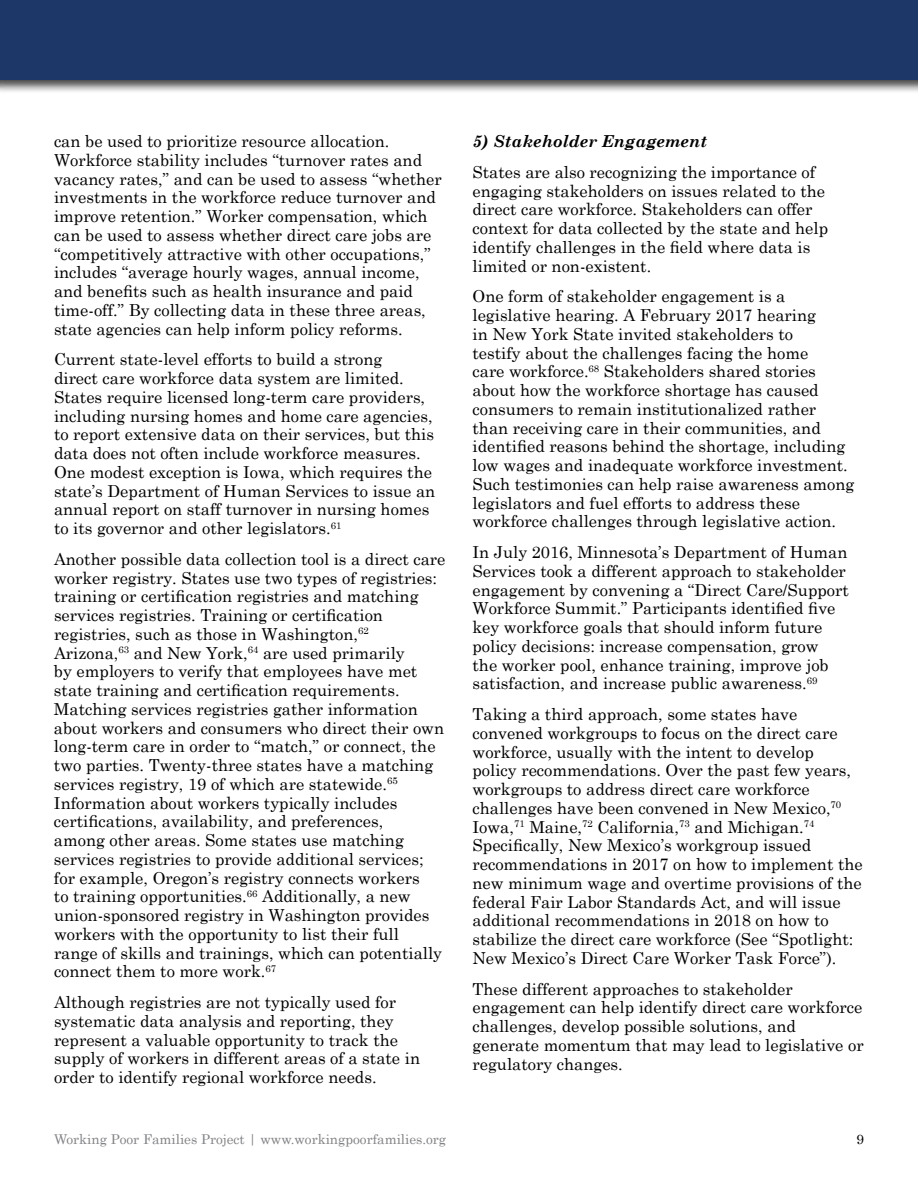
<style>
.page{position:relative;width:918px;height:1188px;background:#fff}
.page>*{position:absolute;margin:0;border:0;box-sizing:border-box;transform-origin:0 0}
.t1{font:16.5px/18.8px "Century Schoolbook";color:#000}
.t2{font:italic 700 16.5px "Century Schoolbook";color:#000}
.t3{font:13.5px "Century";color:#808285}
.t4{font:13.5px "Century";color:#000}
</style>
<div class="page">
<div style="left:0;top:0;width:918px;height:94px;background:#000;opacity:.75"></div>
<div style="left:0;top:0;width:918px;height:80px;background:#1d3768"></div>
<p class="t1" style="left:54px;top:131px;width:389px">can be used to prioritize resource allocation.<br>Workforce stability includes “turnover rates and vacancy rates,” and can be used to assess “whether investments in the workforce reduce turnover and improve retention.” Worker compensation, which can be used to assess whether direct care jobs are “competitively attractive with other occupations,” includes “average hourly wages, annual income, and benefits such as health insurance and paid time-off.” By collecting data in these three areas, state agencies can help inform policy reforms.</p>
<p class="t1" style="left:54px;top:350px;width:383px">Current state-level efforts to build a strong<br>direct care workforce data system are limited.<br>States require licensed long-term care providers, including nursing homes and home care agencies, to report extensive data on their services, but this data does not often include workforce measures.<br>One modest exception is Iowa, which requires the state’s Department of Human Services to issue an annual report on staff turnover in nursing homes to its governor and other legislators.<sup>61</sup></p>
<p class="t1" style="left:54px;top:549px;width:393px">Another possible data collection tool is a direct care worker registry. States use two types of registries: training or certification registries and matching services registries. Training or certification registries, such as those in Washington,<sup>62<br></sup>Arizona,<sup>63</sup> and New York,<sup>64</sup> are used primarily<br>by employers to verify that employees have met state training and certification requirements.<br>Matching services registries gather information about workers and consumers who direct their own long-term care in order to “match,” or connect, the two parties. Twenty-three states have a matching services registry, 19 of which are statewide.<sup>65<br></sup>Information about workers typically includes certifications, availability, and preferences,<br>among other areas. Some states use matching services registries to provide additional services; for example, Oregon’s registry connects workers<br>to training opportunities.<sup>66</sup> Additionally, a new union-sponsored registry in Washington provides workers with the opportunity to list their full range of skills and trainings, which can potentially connect them to more work.<sup>67</sup></p>
<p class="t1" style="left:54px;top:992px;width:368px">Although registries are not typically used for systematic data analysis and reporting, they represent a valuable opportunity to track the supply of workers in different areas of a state in order to identify regional workforce needs.</p>
<p class="t2" style="left:473px;top:131px;width:236px">5) Stakeholder Engagement</p>
<p class="t1" style="left:473px;top:162px;width:357px">States are also recognizing the importance of engaging stakeholders on issues related to the direct care workforce. Stakeholders can offer context for data collected by the state and help identify challenges in the field where data is limited or non-existent.</p>
<p class="t1" style="left:473px;top:287px;width:383px">One form of stakeholder engagement is a legislative hearing. A February 2017 hearing<br>in New York State invited stakeholders to<br>testify about the challenges facing the home<br>care workforce.<sup>68</sup> Stakeholders shared stories about how the workforce shortage has caused consumers to remain institutionalized rather than receiving care in their communities, and identified reasons behind the shortage, including low wages and inadequate workforce investment.<br>Such testimonies can help raise awareness among legislators and fuel efforts to address these workforce challenges through legislative action.</p>
<p class="t1" style="left:473px;top:542px;width:378px">In July 2016, Minnesota’s Department of Human Services took a different approach to stakeholder engagement by convening a “Direct Care/Support Workforce Summit.” Participants identified five key workforce goals that should inform future policy decisions: increase compensation, grow<br>the worker pool, enhance training, improve job satisfaction, and increase public awareness.<sup>69</sup></p>
<p class="t1" style="left:472px;top:704px;width:392px">Taking a third approach, some states have convened workgroups to focus on the direct care workforce, usually with the intent to develop<br>policy recommendations. Over the past few years, workgroups to address direct care workforce challenges have been convened in New Mexico,<sup>70<br></sup>Iowa,<sup>71</sup> Maine,<sup>72</sup> California,<sup>73</sup> and Michigan.<sup>74<br></sup>Specifically, New Mexico’s workgroup issued recommendations in 2017 on how to implement the new minimum wage and overtime provisions of the federal Fair Labor Standards Act, and will issue additional recommendations in 2018 on how to stabilize the direct care workforce (See “Spotlight:<br>New Mexico’s Direct Care Worker Task Force”).</p>
<p class="t1" style="left:473px;top:979px;width:393px">These different approaches to stakeholder engagement can help identify direct care workforce challenges, develop possible solutions, and generate momentum that may lead to legislative or regulatory changes.</p>
<p class="t3" style="left:54px;top:1128px;width:394px">Working Poor Families Project | www.workingpoorfamilies.org</p>
<p class="t4" style="left:856px;top:1128px;width:9px">9</p>
</div>
